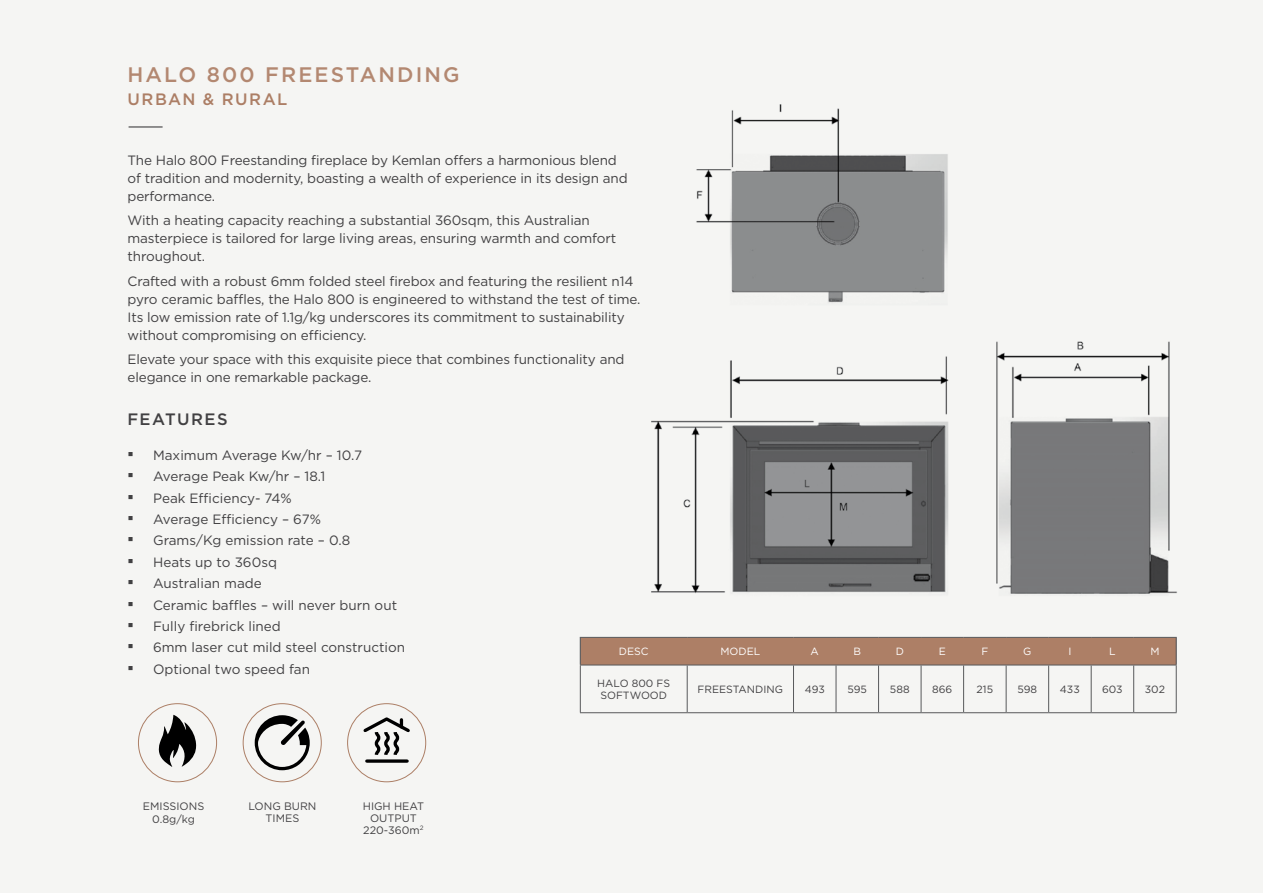
<style>
.page{position:relative;width:1263px;height:893px;background:#f5f5f3}
.page>*{position:absolute;margin:0;border:0;box-sizing:border-box;transform-origin:0 0}
.t1{font:500 21px "Gotham";letter-spacing:.1em;color:#b38871}
.t2{font:500 16.5px "Gotham";letter-spacing:.085em;color:#ac7e65}
.t3{font:500 16.5px "Gotham";letter-spacing:.085em;color:#414042}
.t4{font:13.5px/18px "Gotham";letter-spacing:-.01em;color:#414042}
.t5{font:10.8px/12px "Gotham";color:#414042;text-align:center}
.t6{font:10.5px/12.6px "Gotham";color:#414042}
.t7{font:10.5px "Gotham";color:#fff}
.s1{font-family:"Arial";font-weight:900;font-size:18px}
</style>
<div class="page">
<div style="left:347px;top:703px;width:79px;height:79px;border:1px solid #ac7f66;border-radius:50%"></div>
<div style="left:138px;top:703px;width:79px;height:79px;border:1px solid #ac7f66;border-radius:50%"></div>
<svg style="left:367px;top:759px;width:40px;height:4px"></svg>
<svg style="left:363px;top:717px;width:47px;height:38px"></svg>
<div style="left:243px;top:703px;width:79px;height:79px;border:1px solid #ac7f66;border-radius:50%"></div>
<svg style="left:255px;top:715px;width:55px;height:55px"></svg>
<svg style="left:158px;top:715px;width:39px;height:52px"></svg>
<hr style="left:580px;top:665px;width:1px;height:47px;background:#58595b">
<hr style="left:687px;top:665px;width:1px;height:47px;background:#58595b">
<hr style="left:793px;top:665px;width:1px;height:47px;background:#58595b">
<hr style="left:836px;top:665px;width:1px;height:47px;background:#58595b">
<hr style="left:878px;top:665px;width:1px;height:47px;background:#58595b">
<hr style="left:921px;top:665px;width:1px;height:47px;background:#58595b">
<hr style="left:963px;top:665px;width:1px;height:47px;background:#58595b">
<hr style="left:1006px;top:665px;width:1px;height:47px;background:#58595b">
<hr style="left:1048px;top:665px;width:1px;height:47px;background:#58595b">
<hr style="left:1091px;top:665px;width:1px;height:47px;background:#58595b">
<hr style="left:1133px;top:665px;width:1px;height:47px;background:#58595b">
<hr style="left:1176px;top:665px;width:1px;height:47px;background:#58595b">
<hr style="left:580px;top:712px;width:107px;height:1px;background:#58595b">
<hr style="left:687px;top:712px;width:106px;height:1px;background:#58595b">
<hr style="left:793px;top:712px;width:43px;height:1px;background:#58595b">
<hr style="left:836px;top:712px;width:42px;height:1px;background:#58595b">
<hr style="left:878px;top:712px;width:43px;height:1px;background:#58595b">
<hr style="left:921px;top:712px;width:42px;height:1px;background:#58595b">
<hr style="left:963px;top:712px;width:43px;height:1px;background:#58595b">
<hr style="left:1006px;top:712px;width:43px;height:1px;background:#58595b">
<hr style="left:1049px;top:712px;width:42px;height:1px;background:#58595b">
<hr style="left:1091px;top:712px;width:43px;height:1px;background:#58595b">
<hr style="left:1134px;top:712px;width:42px;height:1px;background:#58595b">
<hr style="left:580px;top:665px;width:107px;height:1px;background:#58595b">
<hr style="left:687px;top:665px;width:106px;height:1px;background:#58595b">
<hr style="left:793px;top:665px;width:43px;height:1px;background:#58595b">
<hr style="left:836px;top:665px;width:42px;height:1px;background:#58595b">
<hr style="left:878px;top:665px;width:43px;height:1px;background:#58595b">
<hr style="left:921px;top:665px;width:42px;height:1px;background:#58595b">
<hr style="left:963px;top:665px;width:43px;height:1px;background:#58595b">
<hr style="left:1006px;top:665px;width:43px;height:1px;background:#58595b">
<hr style="left:1049px;top:665px;width:42px;height:1px;background:#58595b">
<hr style="left:1091px;top:665px;width:43px;height:1px;background:#58595b">
<hr style="left:1134px;top:665px;width:42px;height:1px;background:#58595b">
<svg style="left:580px;top:637px;width:597px;height:28px;background:#a87d65"></svg>
<img style="left:651px;top:104px;width:526px;height:490px">
<hr style="left:129px;top:126px;width:34px;height:2px;background:#414042">
<h1 class="t1" style="left:128px;top:60px;width:334px">HALO 800 FREESTANDING</h1>
<p class="t2" style="left:128px;top:88px;width:161px">URBAN &amp; RURAL</p>
<p class="t4" style="left:128px;top:151px;width:502px">The Halo 800 Freestanding fireplace by Kemlan offers a harmonious blend of tradition and modernity, boasting a wealth of experience in its design and performance.</p>
<p class="t4" style="left:128px;top:211px;width:490px">With a heating capacity reaching a substantial 360sqm, this Australian masterpiece is tailored for large living areas, ensuring warmth and comfort throughout.</p>
<p class="t4" style="left:128px;top:272px;width:514px">Crafted with a robust 6mm folded steel firebox and featuring the resilient n14 pyro ceramic baffles, the Halo 800 is engineered to withstand the test of time.<br>Its low emission rate of 1.1g/kg underscores its commitment to sustainability without compromising on efficiency.</p>
<p class="t4" style="left:128px;top:350px;width:498px">Elevate your space with this exquisite piece that combines functionality and elegance in one remarkable package.</p>
<p class="t3" style="left:128px;top:408px;width:102px">FEATURES</p>
<p class="t4" style="left:128px;top:446px;width:236px"><span class="s1">▪</span> Maximum Average Kw/hr – 10.7</p>
<p class="t4" style="left:128px;top:467px;width:199px"><span class="s1">▪</span> Average Peak Kw/hr – 18.1</p>
<p class="t4" style="left:128px;top:489px;width:166px"><span class="s1">▪</span> Peak Efficiency- 74%</p>
<p class="t4" style="left:128px;top:510px;width:195px"><span class="s1">▪</span> Average Efficiency – 67%</p>
<p class="t4" style="left:128px;top:531px;width:224px"><span class="s1">▪</span> Grams/Kg emission rate – 0.8</p>
<p class="t4" style="left:128px;top:553px;width:151px"><span class="s1">▪</span> Heats up to 360sq</p>
<p class="t4" style="left:128px;top:574px;width:136px"><span class="s1">▪</span> Australian made</p>
<p class="t4" style="left:128px;top:595px;width:271px"><span class="s1">▪</span> Ceramic baffles – will never burn out</p>
<p class="t4" style="left:128px;top:617px;width:155px"><span class="s1">▪</span> Fully firebrick lined</p>
<p class="t4" style="left:128px;top:638px;width:279px"><span class="s1">▪</span> 6mm laser cut mild steel construction</p>
<p class="t4" style="left:128px;top:660px;width:184px"><span class="s1">▪</span> Optional two speed fan</p>
<p class="t5" style="left:143px;top:799px;width:63px;line-height:13.2px">EMISSIONS<br>0.8g/kg</p>
<p class="t5" style="left:248px;top:800px;width:70px">LONG BURN<br>TIMES</p>
<p class="t5" style="left:363px;top:800px;width:63px">HIGH HEAT<br>OUTPUT<br>220-360m<sup>2</sup></p>
<p class="t7" style="left:619px;top:645px;width:31px">DESC</p>
<p class="t7" style="left:720px;top:645px;width:41px">MODEL</p>
<p class="t7" style="left:811px;top:645px;width:10px">A</p>
<p class="t7" style="left:853px;top:645px;width:9px">B</p>
<p class="t7" style="left:896px;top:645px;width:10px">D</p>
<p class="t7" style="left:939px;top:645px;width:9px">E</p>
<p class="t7" style="left:981px;top:645px;width:8px">F</p>
<p class="t7" style="left:1023px;top:645px;width:10px">G</p>
<p class="t7" style="left:1068px;top:645px;width:5px">I</p>
<p class="t7" style="left:1109px;top:645px;width:8px">L</p>
<p class="t7" style="left:1150px;top:645px;width:11px">M</p>
<p class="t6" style="left:597px;top:676px;width:74px">HALO 800 FS<br>SOFTWOOD</p>
<p class="t6" style="left:698px;top:683px;width:87px">FREESTANDING</p>
<p class="t6" style="left:805px;top:683px;width:22px">493</p>
<p class="t6" style="left:847px;top:683px;width:21px">595</p>
<p class="t6" style="left:890px;top:683px;width:21px">588</p>
<p class="t6" style="left:932px;top:683px;width:22px">866</p>
<p class="t6" style="left:976px;top:683px;width:18px">215</p>
<p class="t6" style="left:1017px;top:683px;width:21px">598</p>
<p class="t6" style="left:1060px;top:683px;width:21px">433</p>
<p class="t6" style="left:1102px;top:683px;width:22px">603</p>
<p class="t6" style="left:1145px;top:683px;width:22px">302</p>
</div>
